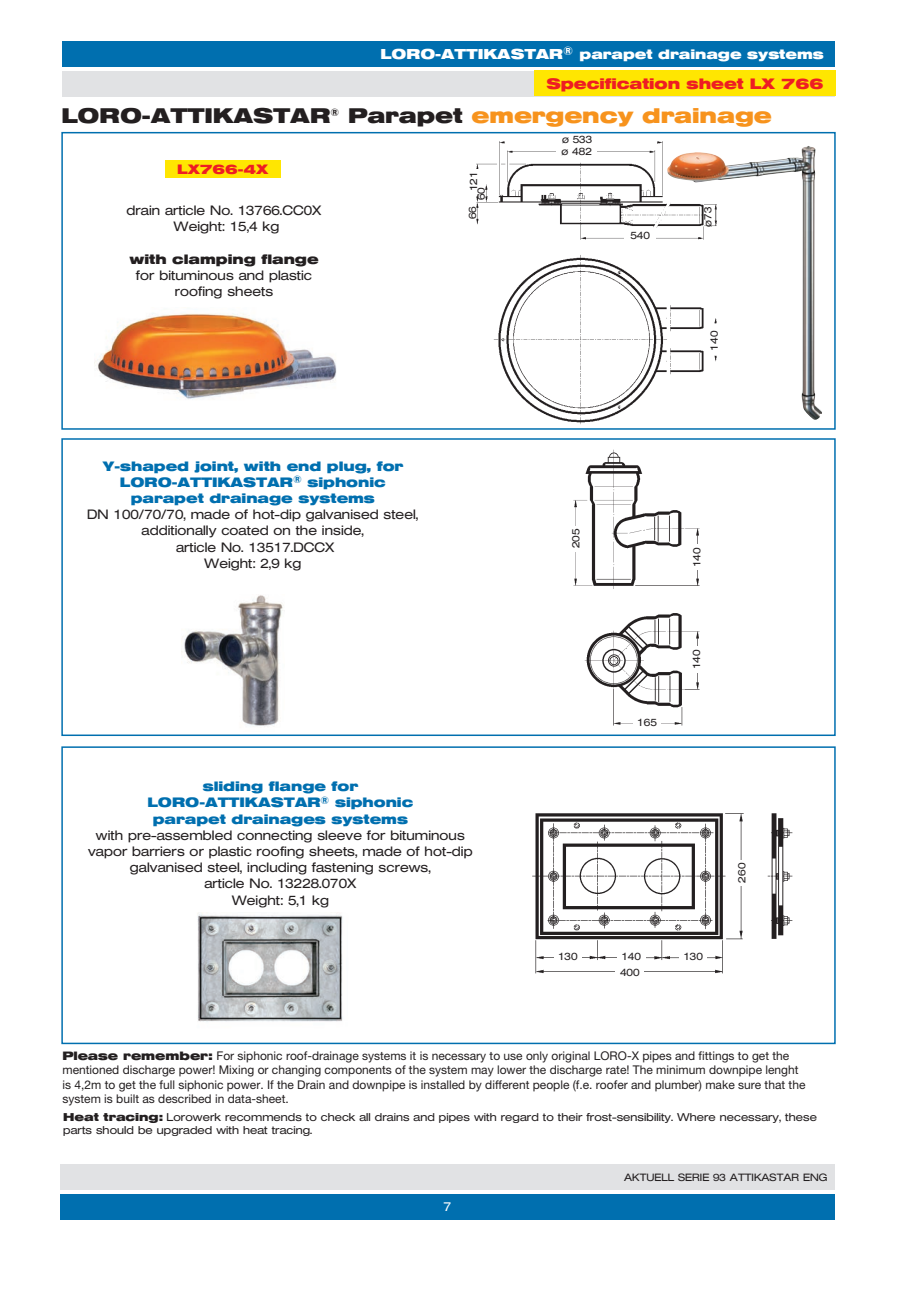
<style>
.page{position:relative;width:919px;height:1289px;background:#fff}
.page>*{position:absolute;margin:0;border:0;box-sizing:border-box;transform-origin:0 0}
.t1{font:700 21px "Helvetica Extended BQ";color:#231f20}
.t2{font:700 15px "Helvetica Extended BQ";color:#ee1d23}
.t3{font:300 13.5px/16.2px "Helvetica Extended BQ";color:#231f20;text-align:center}
.t4{font:700 13.5px/16.2px "Helvetica Extended BQ";color:#006faf;text-align:center}
.t5{font:700 13.5px "Helvetica Extended BQ";color:#fff}
.t6{font:700 13.5px "Helvetica Extended BQ";color:#231f20}
.t7{font:700 13.5px "Helvetica Extended BQ";color:#ee1d23}
.t8{font:300 12.75px "Helvetica Extended BQ";color:#fff}
.t9{font:12px/14.4px "Helvetica Neue LT Std";color:#231f20}
.t10{font:300 11.25px/13.5px "Helvetica Extended BQ";color:#231f20}
.t11{font:300 10.5px/7.6px "Helvetica Extended BQ";color:#231f20}
.s1{font-size:14.25px}
.s2{color:#f7931d}
.s3{font-family:"Helvetica Extended BQ";font-weight:700}
.s4{font-weight:700}
</style>
<div class="page">
<div style="left:60px;top:1193px;width:774px;height:26px;background:#006faf"></div>
<div style="left:60px;top:1164px;width:774px;height:25px;background:#e1e2e4"></div>
<div style="left:62px;top:71px;width:772px;height:25px;background:#e1e2e4"></div>
<div style="left:63px;top:41px;width:760px;height:26px;background:#006faf"></div>
<div style="left:61px;top:132px;width:774px;height:298px;background:#fff;border:2px solid #006faf"></div>
<div style="left:61px;top:438px;width:774px;height:298px;background:#fff;border:2px solid #006faf"></div>
<div style="left:61px;top:746px;width:774px;height:298px;background:#fff;border:2px solid #006faf"></div>
<img style="left:94px;top:313px;width:243px;height:87px">
<img style="left:197px;top:912px;width:146px;height:110px">
<img style="left:476px;top:141px;width:190px;height:284px">
<img style="left:573px;top:449px;width:127px;height:277px">
<img style="left:532px;top:813px;width:261px;height:161px">
<div style="left:468px;top:169px;width:16px;height:24px;background:#fff"></div>
<div style="left:557px;top:134px;width:40px;height:16px;background:#fff"></div>
<div style="left:556px;top:146px;width:40px;height:14px;background:#fff"></div>
<div style="left:624px;top:230px;width:32px;height:18px;background:#fff"></div>
<div style="left:691px;top:544px;width:16px;height:26px;background:#fff"></div>
<div style="left:570px;top:526px;width:16px;height:25px;background:#fff"></div>
<div style="left:691px;top:646px;width:11px;height:27px;background:#fff"></div>
<div style="left:633px;top:716px;width:28px;height:12px;background:#fff"></div>
<div style="left:736px;top:860px;width:16px;height:25px;background:#fff"></div>
<div style="left:679px;top:951px;width:27px;height:16px;background:#fff"></div>
<div style="left:617px;top:951px;width:28px;height:16px;background:#fff"></div>
<div style="left:554px;top:950px;width:27px;height:16px;background:#fff"></div>
<div style="left:615px;top:966px;width:29px;height:16px;background:#fff"></div>
<img style="left:666px;top:146px;width:156px;height:274px">
<img style="left:182px;top:595px;width:101px;height:132px">
<div style="left:165px;top:160px;width:115px;height:17px;background:#ffe601"></div>
<div style="left:534px;top:71px;width:301px;height:25px;background:#ffe601"></div>
<p class="t5" style="left:380px;top:47px;width:444px"><span class="s1">LORO-ATTIKASTAR</span><sup>®</sup> parapet drainage systems</p>
<p class="t2" style="left:546px;top:75px;width:278px">Specification sheet LX 766</p>
<h1 class="t1" style="left:61px;top:103px;width:712px">LORO-ATTIKASTAR<sup>®</sup> Parapet <span class="s2">emergency drainage</span></h1>
<p class="t7" style="left:177px;top:161px;width:92px">LX766-4X</p>
<p class="t3" style="left:126px;top:203px;width:196px">drain article No. 13766.CC0X<br>Weight: 15,4 kg</p>
<p class="t6" style="left:129px;top:251px;width:190px">with clamping flange</p>
<p class="t3" style="left:136px;top:267px;width:178px">for bituminous and plastic roofing sheets</p>
<p class="t11" style="left:470px;top:200px;width:30px;text-indent:9px;rotate:-90deg">121<br>60</p>
<p class="t11" style="left:469px;top:219px;width:15px;rotate:-90deg">66</p>
<p class="t4" style="left:102px;top:458px;width:302px">Y-shaped joint, with end plug, for<br>LORO-ATTIKASTAR<sup>®</sup> siphonic parapet drainage systems</p>
<p class="t3" style="left:87px;top:506px;width:333px">DN 100/70/70, made of hot-dip galvanised steel, additionally coated on the inside,<br>article No. 13517.DCCX<br>Weight: 2,9 kg</p>
<p class="t4" style="left:147px;top:778px;width:267px">sliding flange for<br>LORO-ATTIKASTAR<sup>®</sup> siphonic parapet drainages systems</p>
<p class="t3" style="left:88px;top:827px;width:386px">with pre-assembled connecting sleeve for bituminous vapor barriers or plastic roofing sheets, made of hot-dip galvanised steel, including fastening screws,<br>article No. 13228.070X<br>Weight: 5,1 kg</p>
<p class="t11" style="left:561px;top:134px;width:32px;line-height:11.9px">ø 533 ø 482</p>
<p class="t11" style="left:630px;top:232px;width:21px">540</p>
<p class="t11" style="left:704px;top:226px;width:22px;rotate:-90deg">ø73</p>
<p class="t11" style="left:710px;top:350px;width:21px;rotate:-90deg">140</p>
<p class="t11" style="left:572px;top:548px;width:21px;rotate:-90deg">205</p>
<p class="t11" style="left:637px;top:718px;width:21px">165</p>
<p class="t11" style="left:693px;top:567px;width:21px;rotate:-90deg">140</p>
<p class="t11" style="left:693px;top:669px;width:21px;rotate:-90deg">140</p>
<p class="t11" style="left:558px;top:952px;width:21px">130</p>
<p class="t11" style="left:621px;top:953px;width:21px">140</p>
<p class="t11" style="left:683px;top:953px;width:21px">130</p>
<p class="t11" style="left:620px;top:968px;width:21px">400</p>
<p class="t11" style="left:738px;top:882px;width:21px;rotate:-90deg">260</p>
<p class="t9" style="left:62px;top:1048px;width:744px"><span class="s3">Please remember:</span> For siphonic roof-drainage systems it is necessary to use only original LORO-X pipes and fittings to get the mentioned discharge power! Mixing or changing components of the system may lower the discharge rate! The minimum downpipe lenght is 4,2m to get the full siphonic power. If the Drain and downpipe is installed by different people (f.e. roofer and plumber) make sure that the system is built as described in data-sheet.</p>
<p class="t10" style="left:63px;top:1110px;width:755px"><span class="s4">Heat tracing:</span> Lorowerk recommends to check all drains and pipes with regard to their frost-sensibility. Where necessary, these parts should be upgraded with heat tracing.</p>
<p class="t8" style="left:443px;top:1199px;width:9px">7</p>
<p class="t11" style="left:624px;top:1173px;width:205px">AKTUELL SERIE 93 ATTIKASTAR ENG</p>
</div>
